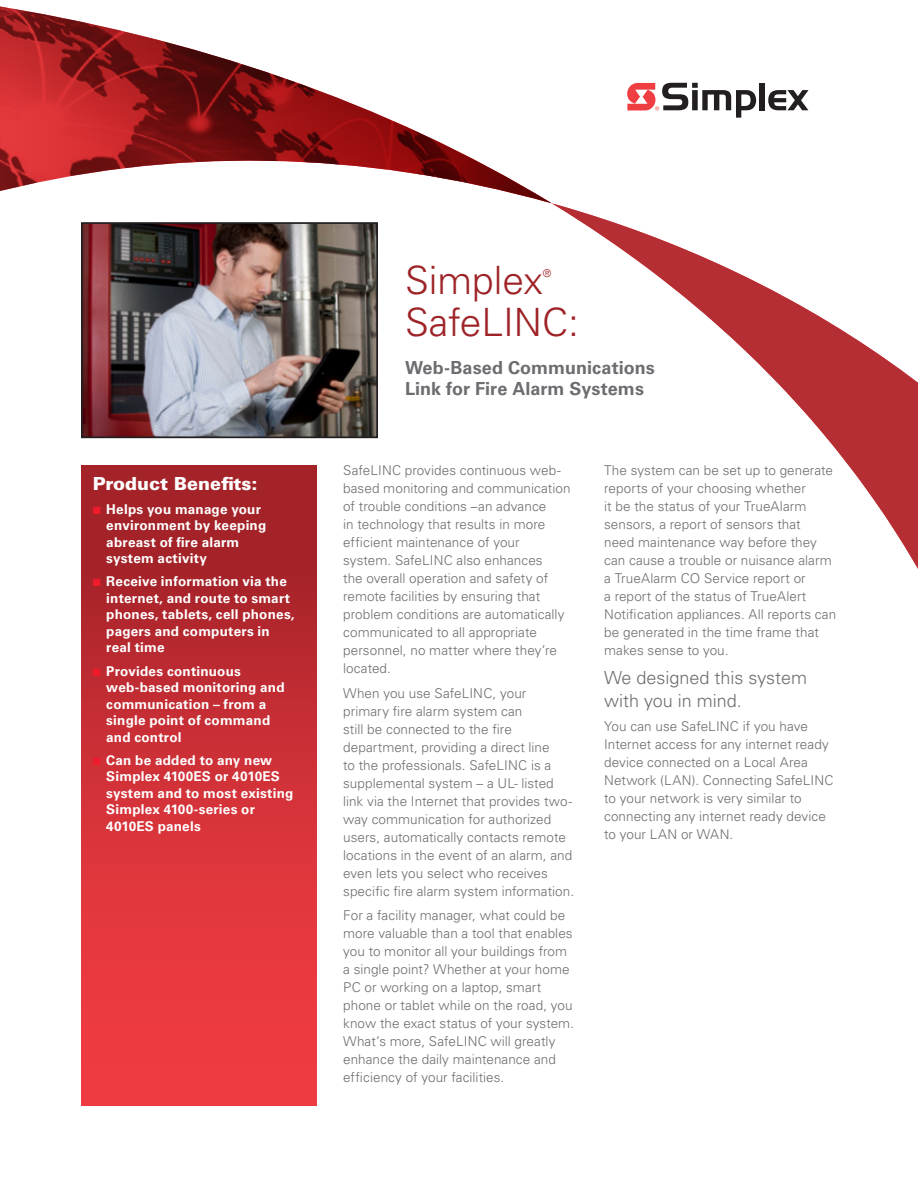
<style>
.page{position:relative;width:918px;height:1188px;background:#fff}
.page>*{position:absolute;margin:0;border:0;box-sizing:border-box;transform-origin:0 0}
.TopHeadline{font:300 39px "Univers LT Std";color:#9e2327}
.Subhead2nd_Bold{font:700 18px/21px "Univers LT Std";color:#6c6d70}
.Subhead2nd{font:300 18px/22.5px "Univers LT Std";color:#6c6d70}
.RedFeatureHead{font:900 18px "Univers LT Std";color:#fff}
.Body_Copy{font:300 13.5px/18px "Univers LT Std";letter-spacing:.005em;color:#6c6d70}
.t1{font:700 13.5px/16.5px "Univers LT Std";letter-spacing:.015em;color:#fff}
.TopHeadline-2{font:300 10.8px "Univers LT Std";color:#9e2327}
.s1{color:#ee1b2c}
</style>
<div class="page">
<img style="left:84px;top:225px;width:291px;height:210px">
<div style="left:81px;top:222px;width:297px;height:216px;border:2px solid #231f20"></div>
<div style="left:81px;top:466px;width:235px;height:640px;background:linear-gradient(to bottom,#9e2127,#fa3f45)"></div>
<svg style="left:552px;top:203px;width:366px;height:366px"></svg>
<img style="left:0;top:6px;width:552px;height:197px">
<div style="left:759px;top:83px;width:6px;height:27px;background:#231f20"></div>
<svg style="left:768px;top:90px;width:41px;height:20px"></svg>
<svg style="left:627px;top:83px;width:129px;height:35px"></svg>
<p class="RedFeatureHead" style="left:93px;top:473px;width:166px">Product Benefits:</p>
<p class="t1" style="left:106px;top:501px;width:162px;text-indent:-14px"><span class="s1">■</span> Helps you manage your environment by keeping abreast of fire alarm system activity</p>
<p class="t1" style="left:106px;top:573px;width:190px;text-indent:-14px"><span class="s1">■</span> Receive information via the internet, and route to smart phones, tablets, cell phones, pagers and computers in real time</p>
<p class="t1" style="left:106px;top:663px;width:180px;text-indent:-14px"><span class="s1">■</span> Provides continuous web-based monitoring and communication – from a single point of command and control</p>
<p class="t1" style="left:106px;top:752px;width:189px;text-indent:-14px"><span class="s1">■</span> Can be added to any new<br>Simplex 4100ES or 4010ES system and to most existing<br>Simplex 4100-series or<br>4010ES panels</p>
<p class="TopHeadline" style="left:405px;top:256px;width:139px">Simplex</p>
<p class="TopHeadline-2" style="left:543px;top:266px;width:10px">®</p>
<p class="TopHeadline" style="left:405px;top:298px;width:175px">SafeLINC:</p>
<p class="Subhead2nd_Bold" style="left:405px;top:357px;width:251px">Web-Based Communications<br>Link for Fire Alarm Systems</p>
<p class="Body_Copy" style="left:343px;top:461px;width:229px">SafeLINC provides continuous web&shy;based monitoring and communication of trouble conditions –an advance<br>in technology that results in more efficient maintenance of your system. SafeLINC also enhances<br>the overall operation and safety of remote facilities by ensuring that problem conditions are automatically communicated to all appropriate personnel, no matter where they’re located.</p>
<p class="Body_Copy" style="left:343px;top:684px;width:233px">When you use SafeLINC, your primary fire alarm system can<br>still be connected to the fire department, providing a direct line<br>to the professionals. SafeLINC is a supplemental system – a UL- listed link via the Internet that provides two&shy;way communication for authorized users, automatically contacts remote locations in the event of an alarm, and even lets you select who receives specific fire alarm system information.</p>
<p class="Body_Copy" style="left:343px;top:907px;width:232px">For a facility manager, what could be more valuable than a tool that enables you to monitor all your buildings from a single point? Whether at your home PC or working on a laptop, smart phone or tablet while on the road, you know the exact status of your system.<br>What’s more, SafeLINC will greatly enhance the daily maintenance and efficiency of your facilities.</p>
<p class="Body_Copy" style="left:604px;top:461px;width:234px">The system can be set up to generate reports of your choosing whether<br>it be the status of your TrueAlarm sensors, a report of sensors that<br>need maintenance way before they can cause a trouble or nuisance alarm a TrueAlarm CO Service report or<br>a report of the status of TrueAlert Notification appliances. All reports can be generated in the time frame that makes sense to you.</p>
<p class="Subhead2nd" style="left:604px;top:667px;width:204px">We designed this system with you in mind.</p>
<p class="Body_Copy" style="left:604px;top:718px;width:231px">You can use SafeLINC if you have<br>Internet access for any internet ready device connected on a Local Area<br>Network (LAN). Connecting SafeLINC to your network is very similar to connecting any internet ready device to your LAN or WAN.</p>
</div>
